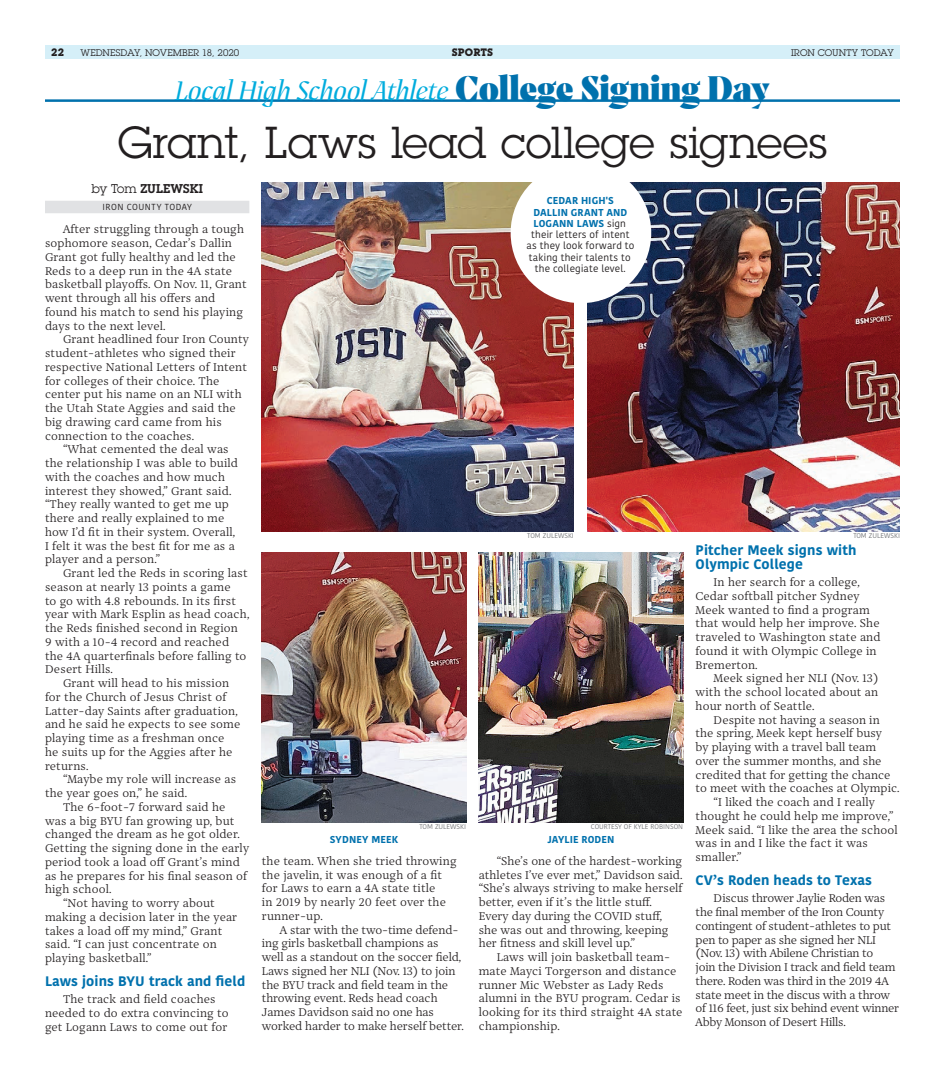
<style>
.page{position:relative;width:945px;height:1080px;background:#fff}
.page>*{position:absolute;margin:0;border:0;box-sizing:border-box;transform-origin:0 0}
.t1{font:43.75px "Lubalin Graph";letter-spacing:.01em;color:#231f20}
.t2{font:italic 29px "Prospectus M";letter-spacing:-.03em;color:#00acdd}
.t3{font:700 13.75px/13.8px "Kohinoor Bangla";letter-spacing:.01em;color:#0071ad}
.t4{font:300 12.5px/13.8px "Prospectus S";letter-spacing:.01em;color:#231f20}
.t5{font:300 12.5px/13.8px "Prospectus S";letter-spacing:-.02em;color:#231f20}
.t6{font:300 12.5px/13.8px "Prospectus S";letter-spacing:-.01em;color:#231f20}
.t7{font:600 12.5px "Lubalin Graph";color:#231f20}
.t8{font:700 10.62px "Lubalin Graph IT Cby BT";letter-spacing:.005em;color:#231f20}
.t9{font:10px/11.2px "Kohinoor Bangla";letter-spacing:.01em;color:#231f20;text-align:center}
.t10{font:700 10px "Kohinoor Bangla";letter-spacing:.01em;color:#0071ad}
.t11{font:9.38px "Lubalin Graph";letter-spacing:.01em;color:#231f20}
.t12{font:8.75px "Kohinoor Bangla";letter-spacing:.055em;color:#231f20}
.t13{font:6.88px "Kohinoor Devanagari";color:#76787b}
.s1{font-family:"Lubalin Graph IT Cby BT";font-weight:700;font-size:10.62px}
.s2{font-family:"Prospectus L";font-weight:900;font-style:normal;font-size:36.5px;color:#0071ad}
.s3{font-weight:400}
.s4{font-weight:700;color:#0071ad}
</style>
<div class="page">
<div style="left:45px;top:45px;width:855px;height:14px;background:#d5eff8"></div>
<div style="left:45px;top:201px;width:204px;height:12px;background:#e1e2e4"></div>
<img style="left:262px;top:183px;width:312px;height:349px">
<img style="left:588px;top:183px;width:312px;height:349px">
<img style="left:262px;top:552px;width:204px;height:271px">
<img style="left:479px;top:552px;width:204px;height:271px">
<hr style="left:45px;top:99px;width:855px;height:3px;background:#0071ad">
<div style="left:511px;top:163px;width:140px;height:140px;background:#fff;border-radius:50%"></div>
<p class="t11" style="left:51px;top:46px;width:190px"><span class="s1">22</span> Wednesday, November 18, 2020</p>
<p class="t8" style="left:452px;top:46px;width:43px">SPORTS</p>
<p class="t11" style="left:791px;top:46px;width:104px">Iron County Today</p>
<h2 class="t2" style="left:175px;top:70px;width:597px">Local High School Athlete <span class="s2">College Signing Day</span></h2>
<h1 class="t1" style="left:118px;top:115px;width:711px">Grant, Laws lead college signees</h1>
<p class="t7" style="left:91px;top:180px;width:112px"><span class="s3">by Tom</span> ZULEWSKI</p>
<p class="t12" style="left:102px;top:200px;width:91px">Iron County Today</p>
<p class="t9" style="left:526px;top:195px;width:109px"><span class="s4">Cedar High's<br>Dallin Grant and<br>Logann Laws</span> sign their letters of intent as they look forward to taking their talents to the collegiate level.</p>
<p class="t4" style="left:45px;top:222px;width:203px;text-indent:18px">After struggling through a tough sophomore season, Cedar’s Dallin<br>Grant got fully healthy and led the<br>Reds to a deep run in the 4A state basketball playoffs. On Nov. 11, Grant went through all his offers and found his match to send his playing days to the next level.</p>
<p class="t4" style="left:63px;top:332px;width:188px">Grant headlined four Iron County</p>
<p class="t4" style="left:45px;top:346px;width:192px">student-athletes who signed their</p>
<p class="t4" style="left:45px;top:360px;width:204px">respective National Letters of Intent</p>
<p class="t4" style="left:45px;top:373px;width:176px">for colleges of their choice. The</p>
<p class="t4" style="left:45px;top:387px;width:198px">center put his name on an NLI with</p>
<p class="t4" style="left:45px;top:401px;width:192px">the Utah State Aggies and said the</p>
<p class="t4" style="left:45px;top:415px;width:178px">big drawing card came from his</p>
<p class="t4" style="left:45px;top:428px;width:151px">connection to the coaches.</p>
<p class="t4" style="left:63px;top:442px;width:167px">“What cemented the deal was</p>
<p class="t4" style="left:45px;top:456px;width:195px">the relationship I was able to build</p>
<p class="t4" style="left:45px;top:470px;width:182px">with the coaches and how much</p>
<p class="t4" style="left:45px;top:483px;width:188px">interest they showed,” Grant said.</p>
<p class="t4" style="left:45px;top:497px;width:185px">“They really wanted to get me up</p>
<p class="t4" style="left:45px;top:511px;width:181px">there and really explained to me</p>
<p class="t4" style="left:45px;top:525px;width:192px">how I’d fit in their system. Overall,</p>
<p class="t4" style="left:45px;top:538px;width:191px">I felt it was the best fit for me as a</p>
<p class="t4" style="left:45px;top:552px;width:117px">player and a person.”</p>
<p class="t4" style="left:63px;top:566px;width:186px">Grant led the Reds in scoring last</p>
<p class="t4" style="left:45px;top:580px;width:187px">season at nearly 13 points a game</p>
<p class="t4" style="left:45px;top:593px;width:193px">to go with 4.8 rebounds. In its first</p>
<p class="t4" style="left:45px;top:607px;width:206px">year with Mark Esplin as head coach,</p>
<p class="t4" style="left:45px;top:621px;width:194px">the Reds finished second in Region</p>
<p class="t4" style="left:45px;top:635px;width:186px">9 with a 10-4 record and reached</p>
<p class="t4" style="left:45px;top:648px;width:203px">the 4A quarterfinals before falling to</p>
<p class="t4" style="left:45px;top:662px;width:69px">Desert Hills.</p>
<p class="t4" style="left:63px;top:676px;width:168px">Grant will head to his mission</p>
<p class="t4" style="left:45px;top:690px;width:183px">for the Church of Jesus Christ of</p>
<p class="t4" style="left:45px;top:703px;width:194px">Latter-day Saints after graduation,</p>
<p class="t4" style="left:45px;top:717px;width:197px">and he said he expects to see some</p>
<p class="t4" style="left:45px;top:731px;width:181px">playing time as a freshman once</p>
<p class="t4" style="left:45px;top:745px;width:189px">he suits up for the Aggies after he</p>
<p class="t4" style="left:45px;top:758px;width:45px">returns.</p>
<p class="t4" style="left:63px;top:772px;width:175px">“Maybe my role will increase as</p>
<p class="t4" style="left:45px;top:786px;width:144px">the year goes on,” he said.</p>
<p class="t4" style="left:63px;top:800px;width:164px">The 6-foot-7 forward said he</p>
<p class="t4" style="left:45px;top:813px;width:191px">was a big BYU fan growing up, but</p>
<p class="t4" style="left:45px;top:827px;width:196px">changed the dream as he got older.</p>
<p class="t4" style="left:45px;top:841px;width:206px">Getting the signing done in the early</p>
<p class="t4" style="left:45px;top:855px;width:196px">period took a load off Grant’s mind</p>
<p class="t4" style="left:45px;top:868px;width:204px">as he prepares for his final season of</p>
<p class="t4" style="left:45px;top:882px;width:68px">high school.</p>
<p class="t4" style="left:63px;top:896px;width:153px">“Not having to worry about</p>
<p class="t4" style="left:45px;top:910px;width:194px">making a decision later in the year</p>
<p class="t4" style="left:45px;top:923px;width:179px">takes a load off my mind,” Grant</p>
<p class="t4" style="left:45px;top:937px;width:173px">said. “I can just concentrate on</p>
<p class="t4" style="left:45px;top:951px;width:108px">playing basketball.”</p>
<p class="t3" style="left:45px;top:974px;width:83px">Laws joins BYU</p>
<p class="t3" style="left:149px;top:974px;width:98px">track and field</p>
<p class="t4" style="left:45px;top:992px;width:185px;text-align:center">The track and field coaches needed to do extra convincing to get Logann Laws to come out for</p>
<p class="t13" style="left:527px;top:532px;width:48px">TOM ZULEWSKI</p>
<p class="t13" style="left:853px;top:532px;width:48px">TOM ZULEWSKI</p>
<p class="t3" style="left:696px;top:543px;width:162px">Pitcher Meek signs with<br>Olympic College</p>
<p class="t4" style="left:696px;top:575px;width:187px;text-indent:18px">In her search for a college,<br>Cedar softball pitcher Sydney<br>Meek wanted to find a program that would help her improve. She traveled to Washington state and found it with Olympic College in<br>Bremerton.</p>
<p class="t4" style="left:696px;top:671px;width:185px;text-align:justify;text-indent:18px">Meek signed her NLI (Nov. 13) with the school located about an hour north of Seattle.</p>
<p class="t4" style="left:714px;top:713px;width:168px">Despite not having a season in</p>
<p class="t4" style="left:696px;top:726px;width:188px">the spring, Meek kept herself busy</p>
<p class="t4" style="left:696px;top:740px;width:182px">by playing with a travel ball team</p>
<p class="t4" style="left:696px;top:754px;width:187px">over the summer months, and she</p>
<p class="t4" style="left:696px;top:768px;width:196px">credited that for getting the chance</p>
<p class="t4" style="left:696px;top:781px;width:205px">to meet with the coaches at Olympic.</p>
<p class="t4" style="left:714px;top:795px;width:163px">“I liked the coach and I really</p>
<p class="t4" style="left:696px;top:809px;width:199px">thought he could help me improve,”</p>
<p class="t4" style="left:696px;top:823px;width:204px">Meek said. “I like the area the school</p>
<p class="t4" style="left:696px;top:836px;width:174px">was in and I like the fact it was</p>
<p class="t4" style="left:696px;top:850px;width:48px">smaller.”</p>
<p class="t3" style="left:696px;top:873px;width:178px">CV’s Roden heads to Texas</p>
<p class="t5" style="left:696px;top:891px;width:205px;text-indent:18px">Discus thrower Jaylie Roden was the final member of the Iron County contingent of student-athletes to put pen to paper as she signed her NLI (Nov. 13) with Abilene Christian to<br>join the Division I track and field team there. Roden was third in the 2019 4A state meet in the discus with a throw of 116 feet, just six behind event winner Abby Monson of Desert Hills.</p>
<p class="t13" style="left:420px;top:823px;width:48px">TOM ZULEWSKI</p>
<p class="t13" style="left:591px;top:823px;width:94px">COURTESY OF KYLE ROBINSON</p>
<p class="t10" style="left:330px;top:831px;width:70px">Sydney Meek</p>
<p class="t10" style="left:547px;top:831px;width:69px">Jaylie Roden</p>
<p class="t4" style="left:479px;top:854px;width:205px;text-indent:18px">“She’s one of the hardest-working athletes I’ve ever met,” Davidson said. “She’s always striving to make herself better, even if it’s the little stuff.<br>Every day during the COVID stuff, she was out and throwing, keeping her fitness and skill level up.”</p>
<p class="t4" style="left:479px;top:950px;width:205px;text-indent:18px">Laws will join basketball team&shy;mate Mayci Torgerson and distance runner Mic Webster as Lady Reds alumni in the BYU program. Cedar is looking for its third straight 4A state championship.</p>
<p class="t4" style="left:262px;top:854px;width:196px">the team. When she tried throwing the javelin, it was enough of a fit for Laws to earn a 4A state title<br>in 2019 by nearly 20 feet over the runner-up.</p>
<p class="t6" style="left:262px;top:922px;width:203px;text-indent:18px">A star with the two-time defend&shy;ing girls basketball champions as<br>well as a standout on the soccer field, Laws signed her NLI (Nov. 13) to join the BYU track and field team in the throwing event. Reds head coach James Davidson said no one has worked harder to make herself better.</p>
</div>
